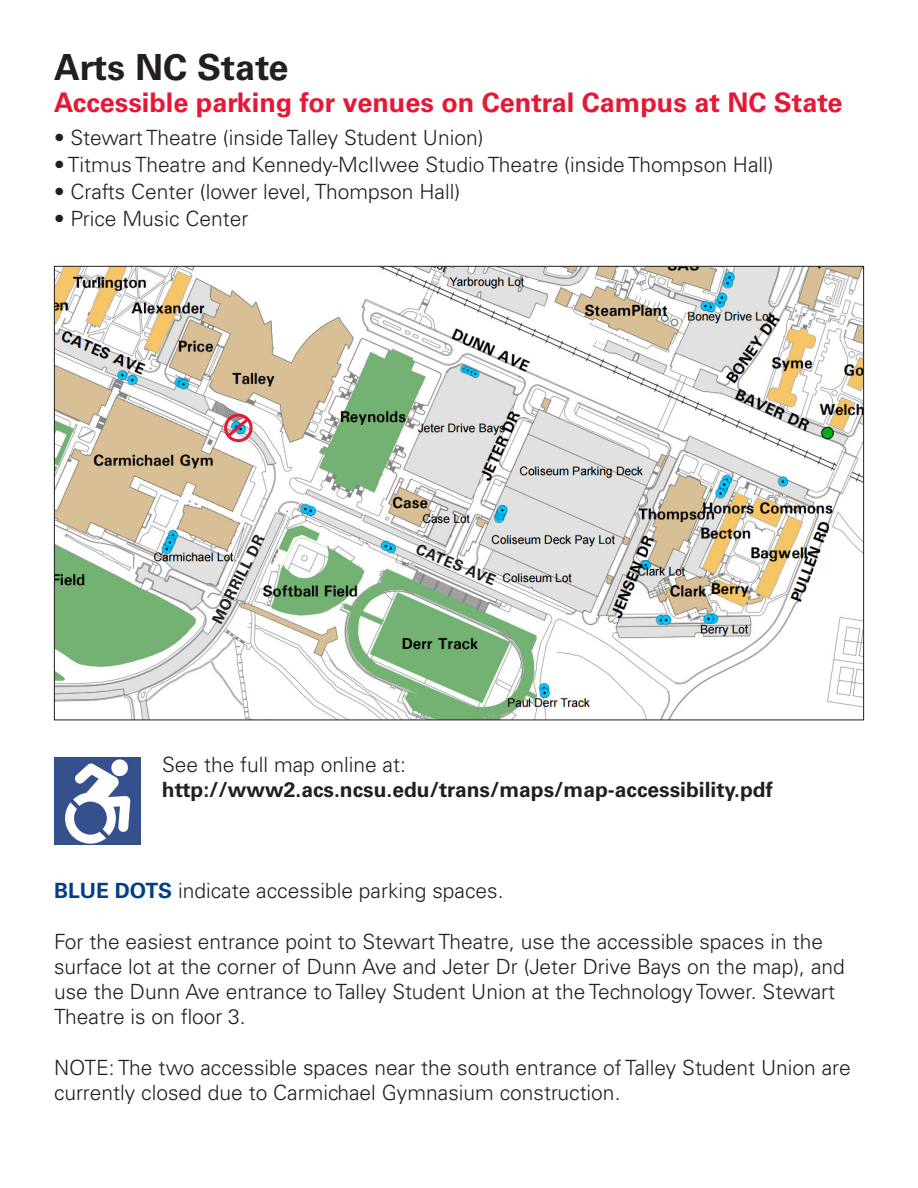
<style>
.page{position:relative;width:918px;height:1188px;background:#fff}
.page>*{position:absolute;margin:0;border:0;box-sizing:border-box;transform-origin:0 0}
.t1{font:700 36px "Univers LT Std";color:#231f20}
.t2{font:700 27px "Univers LT Std";color:#e51836}
.t3{font:300 21px/25.2px "Univers LT Std";color:#231f20}
.t4{font:700 21px "Univers LT Std";color:#231f20}
.t5{font:700 15px "Univers LT Std";color:#231f20}
.s1{font-weight:700;color:#003e8a}
</style>
<div class="page">
<img style="left:56px;top:268px;width:806px;height:450px">
<img style="left:54px;top:758px;width:86px;height:86px">
<div style="left:224px;top:414px;width:29px;height:28px;border:3px solid #e51836;border-radius:50%"></div>
<svg style="left:225px;top:415px;width:27px;height:25px"></svg>
<p class="t1" style="left:54px;top:46px;width:236px">Arts NC State</p>
<p class="t2" style="left:54px;top:87px;width:790px">Accessible parking for venues on Central Campus at NC State</p>
<p class="t3" style="left:54px;top:125px;width:431px">• Stewart Theatre (inside Talley Student Union)</p>
<p class="t3" style="left:54px;top:152px;width:721px">• Titmus Theatre and Kennedy-McIlwee Studio Theatre (inside Thompson Hall)</p>
<p class="t3" style="left:54px;top:179px;width:408px">• Crafts Center (lower level, Thompson Hall)</p>
<p class="t3" style="left:54px;top:206px;width:196px">• Price Music Center</p>
<p class="t5" style="left:208px;top:619px;width:99px;rotate:-63deg">MORRILL DR</p>
<p class="t5" style="left:420px;top:540px;width:86px;rotate:23deg">CATES AVE</p>
<p class="t3" style="left:162px;top:752px;width:245px">See the full map online at:</p>
<p class="t4" style="left:162px;top:778px;width:612px">http://www2.acs.ncsu.edu/trans/maps/map-accessibility.pdf</p>
<p class="t3" style="left:54px;top:878px;width:451px"><span class="s1">BLUE DOTS</span> indicate accessible parking spaces.</p>
<p class="t3" style="left:54px;top:929px;width:792px">For the easiest entrance point to Stewart Theatre, use the accessible spaces in the surface lot at the corner of Dunn Ave and Jeter Dr (Jeter Drive Bays on the map), and use the Dunn Ave entrance to Talley Student Union at the Technology Tower. Stewart Theatre is on floor 3.</p>
<p class="t3" style="left:54px;top:1055px;width:798px">NOTE: The two accessible spaces near the south entrance of Talley Student Union are currently closed due to Carmichael Gymnasium construction.</p>
</div>
